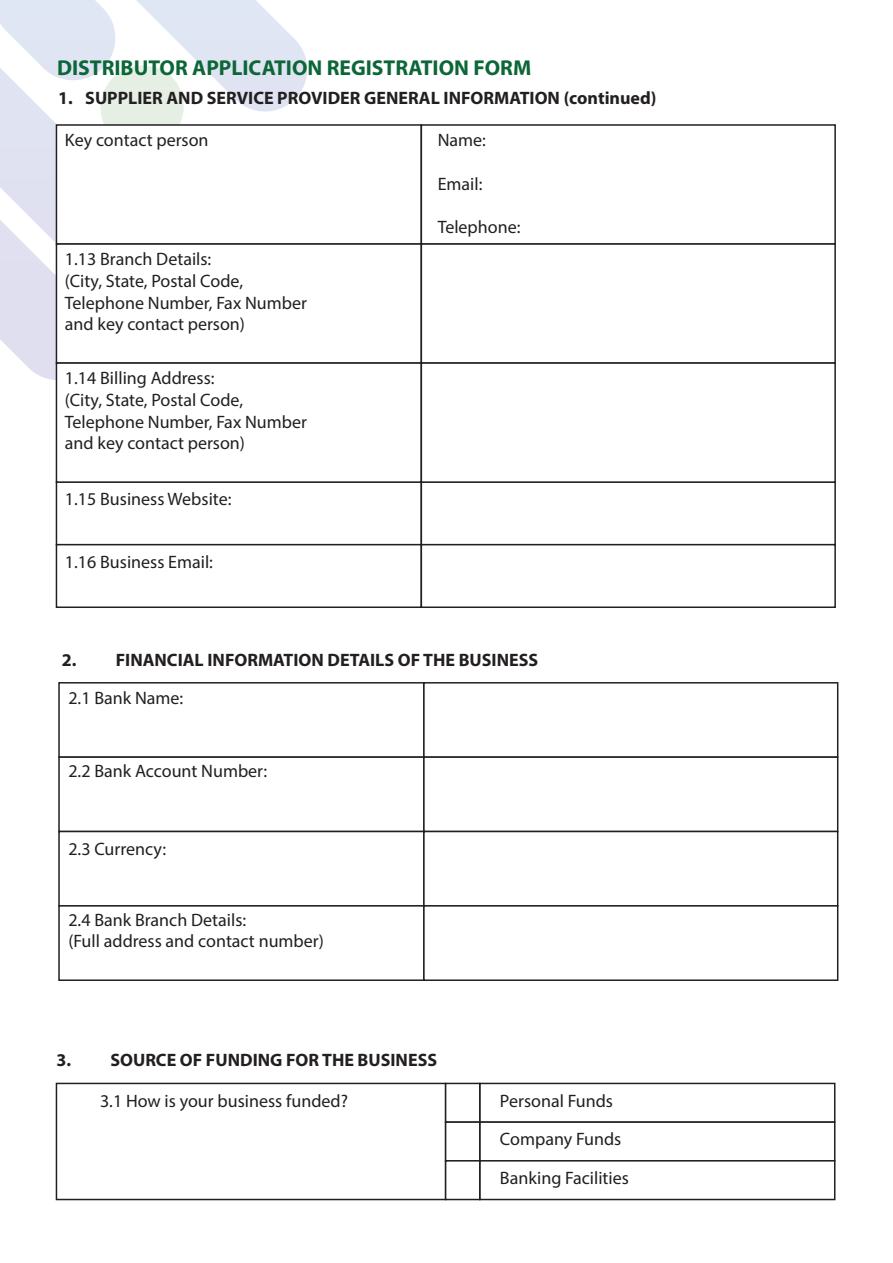
<style>
.page{position:relative;width:893px;height:1263px;background:#fff}
.page>*{position:absolute;margin:0;border:0;box-sizing:border-box;transform-origin:0 0}
.t1{font:700 21.6px "Myriad Pro";color:#0c6638}
.t2{font:18px/21.6px "Myriad Pro";color:#231f20}
.t3{font:700 18px "Myriad Pro";color:#231f20}
</style>
<div class="page">
<svg style="left:0;top:0;width:307px;height:380px"></svg>
<div style="left:56px;top:544px;width:366px;height:64px;background:#fff;border:2px solid #231f20"></div>
<div style="left:421px;top:544px;width:415px;height:64px;background:#fff;border:2px solid #231f20"></div>
<div style="left:56px;top:124px;width:366px;height:121px;background:#fff;border:2px solid #231f20"></div>
<div style="left:421px;top:124px;width:415px;height:121px;background:#fff;border:2px solid #231f20"></div>
<div style="left:56px;top:243px;width:366px;height:121px;background:#fff;border:2px solid #231f20"></div>
<div style="left:421px;top:243px;width:415px;height:121px;background:#fff;border:2px solid #231f20"></div>
<div style="left:56px;top:362px;width:366px;height:121px;background:#fff;border:2px solid #231f20"></div>
<div style="left:421px;top:362px;width:415px;height:121px;background:#fff;border:2px solid #231f20"></div>
<div style="left:56px;top:1083px;width:390px;height:117px;background:#fff;border:2px solid #231f20"></div>
<div style="left:479px;top:1083px;width:356px;height:40px;background:#fff;border:2px solid #231f20"></div>
<div style="left:445px;top:1083px;width:35px;height:40px;background:#fff;border:2px solid #231f20"></div>
<div style="left:479px;top:1121px;width:356px;height:40px;background:#fff;border:2px solid #231f20"></div>
<div style="left:445px;top:1121px;width:35px;height:40px;background:#fff;border:2px solid #231f20"></div>
<div style="left:479px;top:1160px;width:356px;height:40px;background:#fff;border:2px solid #231f20"></div>
<div style="left:445px;top:1160px;width:35px;height:40px;background:#fff;border:2px solid #231f20"></div>
<div style="left:58px;top:682px;width:367px;height:76px;background:#fff;border:2px solid #231f20"></div>
<div style="left:423px;top:682px;width:415px;height:76px;background:#fff;border:2px solid #231f20"></div>
<div style="left:58px;top:756px;width:367px;height:76px;background:#fff;border:2px solid #231f20"></div>
<div style="left:423px;top:756px;width:415px;height:76px;background:#fff;border:2px solid #231f20"></div>
<div style="left:58px;top:831px;width:367px;height:76px;background:#fff;border:2px solid #231f20"></div>
<div style="left:423px;top:831px;width:415px;height:76px;background:#fff;border:2px solid #231f20"></div>
<div style="left:58px;top:905px;width:367px;height:76px;background:#fff;border:2px solid #231f20"></div>
<div style="left:423px;top:905px;width:415px;height:76px;background:#fff;border:2px solid #231f20"></div>
<p class="t1" style="left:57px;top:53px;width:476px">DISTRIBUTOR APPLICATION REGISTRATION FORM</p>
<p class="t3" style="left:58px;top:86px;width:600px">1. SUPPLIER AND SERVICE PROVIDER GENERAL INFORMATION (continued)</p>
<p class="t2" style="left:65px;top:129px;width:145px">Key contact person</p>
<p class="t2" style="left:438px;top:129px;width:50px">Name:</p>
<p class="t2" style="left:438px;top:172px;width:46px">Email:</p>
<p class="t2" style="left:438px;top:216px;width:84px">Telephone:</p>
<p class="t2" style="left:65px;top:248px;width:244px">1.13 Branch Details:<br>(City, State, Postal Code,<br>Telephone Number, Fax Number and key contact person)</p>
<p class="t2" style="left:65px;top:367px;width:244px">1.14 Billing Address:<br>(City, State, Postal Code,<br>Telephone Number, Fax Number and key contact person)</p>
<p class="t2" style="left:65px;top:488px;width:168px">1.15 Business Website:</p>
<p class="t2" style="left:65px;top:551px;width:150px">1.16 Business Email:</p>
<p class="t3" style="left:62px;top:648px;width:478px">2. FINANCIAL INFORMATION DETAILS OF THE BUSINESS</p>
<p class="t2" style="left:68px;top:687px;width:116px">2.1 Bank Name:</p>
<p class="t2" style="left:68px;top:760px;width:200px">2.2 Bank Account Number:</p>
<p class="t2" style="left:68px;top:837px;width:99px">2.3 Currency:</p>
<p class="t2" style="left:68px;top:909px;width:257px">2.4 Bank Branch Details:<br>(Full address and contact number)</p>
<p class="t3" style="left:56px;top:1048px;width:382px">3. SOURCE OF FUNDING FOR THE BUSINESS</p>
<p class="t2" style="left:100px;top:1089px;width:249px">3.1 How is your business funded?</p>
<p class="t2" style="left:500px;top:1081px;width:130px;line-height:38.7px">Personal Funds<br>Company Funds<br>Banking Facilities</p>
</div>
